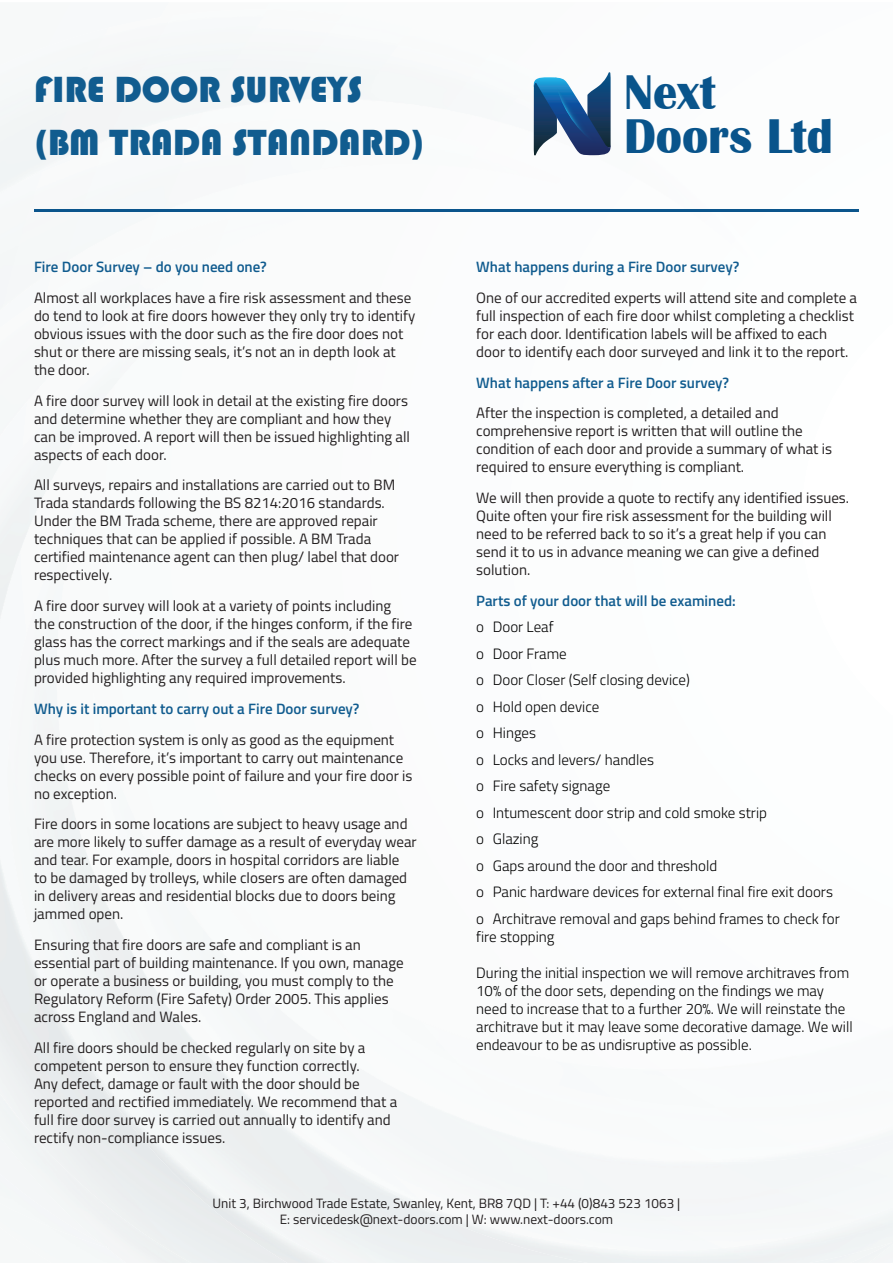
<style>
.page{position:relative;width:893px;height:1263px;background:#fff}
.page>*{position:absolute;margin:0;border:0;box-sizing:border-box;transform-origin:0 0}
.t1{font:700 50.1px/44.2px "Britannic";color:#09548b}
.t2{font:37.5px/53.6px "Bauhaus 93";color:#115c8f}
.t3{font:15px/18px "Titillium Web";color:#231f20}
.t4{font:300 15px/26.5px "Titillium Web";color:#000}
.t5{font:600 15px "Titillium Web";color:#115c8f}
.t6{font:13.5px/16.2px "Titillium Web";color:#231f20;text-align:center}
</style>
<div class="page">
<img style="left:0;top:184px;width:16px;height:10px">
<img style="left:0;top:200px;width:372px;height:108px">
<div style="left:0;top:1093px;width:70px;height:170px;background:#f3f6f7"></div>
<div style="left:30px;top:930px;width:124px;height:57px;background:#f2f4f5"></div>
<div style="left:8px;top:763px;width:113px;height:169px;background:#f4f6f7"></div>
<div style="left:8px;top:597px;width:56px;height:168px;background:#f6f8f8"></div>
<div style="left:70px;top:1031px;width:289px;height:232px;background:#edf0f1"></div>
<img style="left:316px;top:1160px;width:560px;height:61px">
<img style="left:190px;top:1010px;width:13px;height:53px">
<img style="left:158px;top:957px;width:45px;height:53px">
<img style="left:134px;top:902px;width:69px;height:55px">
<img style="left:103px;top:796px;width:82px;height:109px">
<img style="left:93px;top:692px;width:33px;height:107px">
<img style="left:359px;top:1173px;width:534px;height:90px">
<img style="left:203px;top:867px;width:409px;height:293px">
<img style="left:683px;top:1134px;width:210px;height:28px">
<svg style="left:533px;top:72px;width:79px;height:84px"></svg>
<hr style="left:34px;top:209px;width:825px;height:3px;background:#0b558c">
<h2 class="t2" style="left:34px;top:63px;width:392px">FIRE DOOR SURVEYS (BM TRADA STANDARD)</h2>
<p class="t5" style="left:34px;top:256px;width:234px">Fire Door Survey – do you need one?</p>
<p class="t3" style="left:34px;top:288px;width:383px">Almost all workplaces have a fire risk assessment and these do tend to look at fire doors however they only try to identify obvious issues with the door such as the fire door does not shut or there are missing seals, it’s not an in depth look at the door.</p>
<p class="t3" style="left:34px;top:391px;width:377px">A fire door survey will look in detail at the existing fire doors and determine whether they are compliant and how they can be improved. A report will then be issued highlighting all aspects of each door.</p>
<p class="t3" style="left:34px;top:475px;width:367px">All surveys, repairs and installations are carried out to BM Trada standards following the BS 8214:2016 standards.<br>Under the BM Trada scheme, there are approved repair techniques that can be applied if possible. A BM Trada certified maintenance agent can then plug/ label that door respectively.</p>
<p class="t3" style="left:34px;top:596px;width:384px">A fire door survey will look at a variety of points including<br>the construction of the door, if the hinges conform, if the fire glass has the correct markings and if the seals are adequate plus much more. After the survey a full detailed report will be provided highlighting any required improvements.</p>
<p class="t5" style="left:34px;top:697px;width:327px">Why is it important to carry out a Fire Door survey?</p>
<p class="t3" style="left:34px;top:730px;width:380px">A fire protection system is only as good as the equipment you use. Therefore, it’s important to carry out maintenance checks on every possible point of failure and your fire door is no exception.</p>
<p class="t3" style="left:34px;top:814px;width:384px">Fire doors in some locations are subject to heavy usage and are more likely to suffer damage as a result of everyday wear and tear. For example, doors in hospital corridors are liable<br>to be damaged by trolleys, while closers are often damaged in delivery areas and residential blocks due to doors being jammed open.</p>
<p class="t3" style="left:34px;top:935px;width:371px">Ensuring that fire doors are safe and compliant is an essential part of building maintenance. If you own, manage or operate a business or building, you must comply to the Regulatory Reform (Fire Safety) Order 2005. This applies across England and Wales.</p>
<p class="t3" style="left:34px;top:1038px;width:365px">All fire doors should be checked regularly on site by a competent person to ensure they function correctly.<br>Any defect, damage or fault with the door should be reported and rectified immediately. We recommend that a full fire door survey is carried out annually to identify and rectify non-compliance issues.</p>
<h1 class="t1" style="left:624px;top:71px;width:211px">Next<br>Doors Ltd</h1>
<p class="t5" style="left:476px;top:256px;width:265px">What happens during a Fire Door survey?</p>
<p class="t3" style="left:476px;top:288px;width:382px">One of our accredited experts will attend site and complete a full inspection of each fire door whilst completing a checklist for each door. Identification labels will be affixed to each door to identify each door surveyed and link it to the report.</p>
<p class="t5" style="left:476px;top:371px;width:254px">What happens after a Fire Door survey?</p>
<p class="t3" style="left:476px;top:403px;width:357px">After the inspection is completed, a detailed and comprehensive report is written that will outline the condition of each door and provide a summary of what is required to ensure everything is compliant.</p>
<p class="t3" style="left:476px;top:488px;width:374px">We will then provide a quote to rectify any identified issues.<br>Quite often your fire risk assessment for the building will need to be referred back to so it’s a great help if you can send it to us in advance meaning we can give a defined solution.</p>
<p class="t5" style="left:476px;top:589px;width:261px">Parts of your door that will be examined:</p>
<p class="t4" style="left:476px;top:613px;width:365px">o Door Leaf<br>o Door Frame<br>o Door Closer (Self closing device)<br>o Hold open device<br>o Hinges<br>o Locks and levers/ handles<br>o Fire safety signage<br>o Intumescent door strip and cold smoke strip<br>o Glazing<br>o Gaps around the door and threshold<br>o Panic hardware devices for external final fire exit doors o Architrave removal and gaps behind frames to check for</p>
<p class="t4" style="left:476px;top:923px;width:80px">fire stopping</p>
<p class="t4" style="left:476px;top:963px;width:378px;line-height:18px">During the initial inspection we will remove architraves from 10% of the door sets, depending on the findings we may need to increase that to a further 20%. We will reinstate the architrave but it may leave some decorative damage. We will endeavour to be as undisruptive as possible.</p>
<p class="t6" style="left:213px;top:1194px;width:469px">Unit 3, Birchwood Trade Estate, Swanley, Kent, BR8 7QD | T: +44 (0)843 523 1063 |<br>E: servicedesk@next-doors.com | W: www.next-doors.com</p>
</div>
